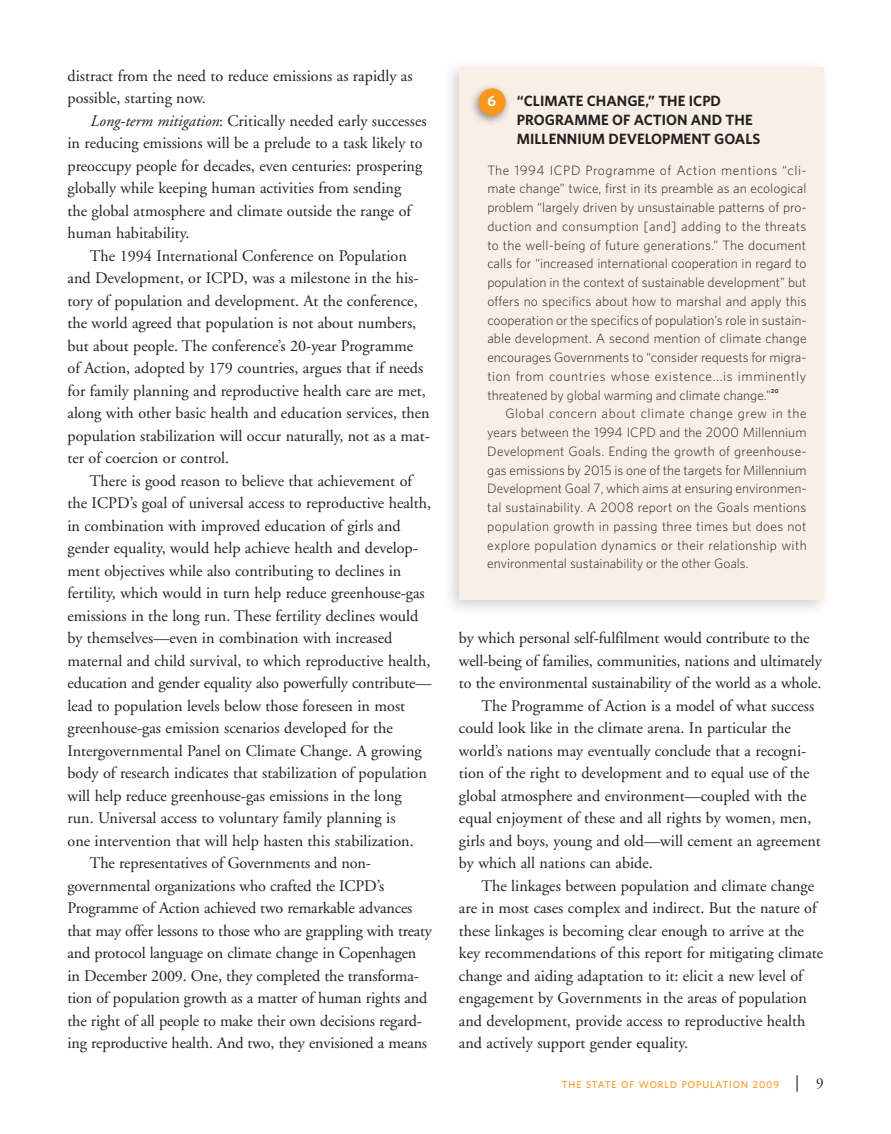
<style>
.page{position:relative;width:891px;height:1134px;background:#fff}
.page>*{position:absolute;margin:0;border:0;box-sizing:border-box;transform-origin:0 0}
.t1{font:16.2px/22.5px "Adobe Garamond";color:#231f20}
.t2{font:15px "Adobe Garamond";color:#231f20}
.t3{font:700 13.5px/18.8px "UNFPA";color:#231f20}
.t4{font:700 13.5px "UNFPA";color:#fff}
.t5{font:300 12.3px/18.8px "UNFPA";color:#231f20;text-align:justify}
.t6{font:600 9px "UNFPA";letter-spacing:.1em;color:#f8981d}
.t7{font:700 5.25px "UNFPA";color:#231f20}
.s1{font-style:italic}
</style>
<div class="page">
<svg style="left:797px;top:1075px;width:1px;height:17px"></svg>
<div style="left:442px;top:58px;width:389px;height:557px;background:#231f20;opacity:.2"></div>
<div style="left:459px;top:67px;width:365px;height:533px;background:#f8f0e7"></div>
<div style="left:468px;top:82px;width:43px;height:43px;background:#231f20;opacity:.5"></div>
<div style="left:479px;top:88px;width:27px;height:27px;background:#f8981d;border-radius:50%"></div>
<p class="t1" style="left:68px;top:65px;width:347px">distract from the need to reduce emissions as rapidly as possible, starting now.</p>
<p class="t1" style="left:68px;top:110px;width:361px;text-indent:22px"><span class="s1">Long-term mitigation</span>: Critically needed early successes in reducing emissions will be a prelude to a task likely to preoccupy people for decades, even centuries: prospering globally while keeping human activities from sending<br>the global atmosphere and climate outside the range of human habitability.</p>
<p class="t1" style="left:68px;top:245px;width:364px;text-indent:22px">The 1994 International Conference on Population and Development, or ICPD, was a milestone in the his&shy;tory of population and development. At the conference, the world agreed that population is not about numbers, but about people. The conference’s 20-year Programme<br>of Action, adopted by 179 countries, argues that if needs for family planning and reproductive health care are met, along with other basic health and education services, then population stabilization will occur naturally, not as a mat&shy;ter of coercion or control.</p>
<p class="t1" style="left:90px;top:470px;width:324px">There is good reason to believe that achievement of</p>
<p class="t1" style="left:68px;top:492px;width:365px">the ICPD’s goal of universal access to reproductive health,</p>
<p class="t1" style="left:68px;top:515px;width:335px">in combination with improved education of girls and</p>
<p class="t1" style="left:68px;top:537px;width:352px">gender equality, would help achieve health and develop-</p>
<p class="t1" style="left:68px;top:560px;width:335px">ment objectives while also contributing to declines in</p>
<p class="t1" style="left:68px;top:582px;width:359px">fertility, which would in turn help reduce greenhouse-gas</p>
<p class="t1" style="left:68px;top:605px;width:352px">emissions in the long run. These fertility declines would</p>
<p class="t1" style="left:68px;top:627px;width:326px">by themselves—even in combination with increased</p>
<p class="t1" style="left:68px;top:650px;width:365px">maternal and child survival, to which reproductive health,</p>
<p class="t1" style="left:68px;top:672px;width:365px">education and gender equality also powerfully contribute—</p>
<p class="t1" style="left:68px;top:695px;width:339px">lead to population levels below those foreseen in most</p>
<p class="t1" style="left:68px;top:717px;width:327px">greenhouse-gas emission scenarios developed for the</p>
<p class="t1" style="left:68px;top:740px;width:356px">Intergovernmental Panel on Climate Change. A growing</p>
<p class="t1" style="left:68px;top:762px;width:361px">body of research indicates that stabilization of population</p>
<p class="t1" style="left:68px;top:785px;width:336px">will help reduce greenhouse-gas emissions in the long</p>
<p class="t1" style="left:68px;top:807px;width:330px">run. Universal access to voluntary family planning is</p>
<p class="t1" style="left:68px;top:830px;width:348px">one intervention that will help hasten this stabilization.</p>
<p class="t1" style="left:90px;top:852px;width:283px">The representatives of Governments and non-</p>
<p class="t1" style="left:68px;top:875px;width:318px">governmental organizations who crafted the ICPD’s</p>
<p class="t1" style="left:68px;top:897px;width:346px">Programme of Action achieved two remarkable advances</p>
<p class="t1" style="left:68px;top:920px;width:366px">that may offer lessons to those who are grappling with treaty</p>
<p class="t1" style="left:68px;top:942px;width:350px">and protocol language on climate change in Copenhagen</p>
<p class="t1" style="left:68px;top:965px;width:353px">in December 2009. One, they completed the transforma-</p>
<p class="t1" style="left:68px;top:987px;width:361px">tion of population growth as a matter of human rights and</p>
<p class="t1" style="left:68px;top:1010px;width:356px">the right of all people to make their own decisions regard-</p>
<p class="t1" style="left:68px;top:1032px;width:361px">ing reproductive health. And two, they envisioned a means</p>
<p class="t4" style="left:487px;top:92px;width:10px">6</p>
<p class="t3" style="left:517px;top:91px;width:34px">“CLIMA</p>
<p class="t3" style="left:517px;top:91px;width:187px;text-indent:50px">TE CHANGE,” THE ICPD<br>PROGRAMME</p>
<p class="t3" style="left:612px;top:110px;width:59px">OF ACTION</p>
<p class="t3" style="left:691px;top:110px;width:62px">AND THE</p>
<p class="t3" style="left:517px;top:129px;width:41px">MI LLENNI</p>
<p class="t3" style="left:582px;top:129px;width:100px">UM DEVELOPMEN</p>
<p class="t3" style="left:702px;top:129px;width:24px">T GOA</p>
<p class="t3" style="left:745px;top:129px;width:16px">LS</p>
<p class="t5" style="left:487px;top:160px;width:321px">The 1994 ICPD Programme of Action mentions “cli&shy;mate change” twice, first in its preamble as an ecological problem “largely driven by unsustainable patterns of pro&shy;duction and consumption [and] adding to the threats to the well-being of future generations.” The document calls for “increased international cooperation in regard to population in the context of sustainable development” but offers no specifics about how to marshal and apply this cooperation or the specifics of population’s role in sustain&shy;able development. A second mention of climate change encourages Governments to “consider requests for migra&shy;tion from countries whose existence...is imminently threatened by global warming and climate change.”</p>
<p class="t7" style="left:771px;top:387px;width:9px">20</p>
<p class="t5" style="left:487px;top:404px;width:321px;text-indent:18px">Global concern about climate change grew in the years between the 1994 ICPD and the 2000 Millennium Development Goals. Ending the growth of greenhouse&shy;gas emissions by 2015 is one of the targets for Millennium Development Goal 7, which aims at ensuring environmen&shy;tal sustainability. A 2008 report on the Goals mentions population growth in passing three times but does not explore population dynamics or their relationship with environmental sustainability or the other Goals.</p>
<p class="t1" style="left:459px;top:627px;width:352px">by which personal self-fulfilment would contribute to the</p>
<p class="t1" style="left:459px;top:650px;width:364px">well-being of families, communities, nations and ultimately</p>
<p class="t1" style="left:459px;top:672px;width:364px">to the environmental sustainability of the world as a whole.</p>
<p class="t1" style="left:481px;top:695px;width:334px">The Programme of Action is a model of what success</p>
<p class="t1" style="left:459px;top:717px;width:334px">could look like in the climate arena. In particular the</p>
<p class="t1" style="left:459px;top:740px;width:349px">world’s nations may eventually conclude that a recogni-</p>
<p class="t1" style="left:459px;top:762px;width:352px">tion of the right to development and to equal use of the</p>
<p class="t1" style="left:459px;top:785px;width:349px">global atmosphere and environment—coupled with the</p>
<p class="t1" style="left:459px;top:807px;width:354px">equal enjoyment of these and all rights by women, men,</p>
<p class="t1" style="left:459px;top:830px;width:363px">girls and boys, young and old—will cement an agreement</p>
<p class="t1" style="left:459px;top:852px;width:195px">by which all nations can abide.</p>
<p class="t1" style="left:481px;top:875px;width:334px">The linkages between population and climate change</p>
<p class="t1" style="left:459px;top:897px;width:359px">are in most cases complex and indirect. But the nature of</p>
<p class="t1" style="left:459px;top:920px;width:347px">these linkages is becoming clear enough to arrive at the</p>
<p class="t1" style="left:459px;top:942px;width:366px">key recommendations of this report for mitigating climate</p>
<p class="t1" style="left:459px;top:965px;width:345px">change and aiding adaptation to it: elicit a new level of</p>
<p class="t1" style="left:459px;top:987px;width:349px">engagement by Governments in the areas of population</p>
<p class="t1" style="left:459px;top:1010px;width:348px">and development, provide access to reproductive health</p>
<p class="t1" style="left:459px;top:1032px;width:231px">and actively support gender equality.</p>
<p class="t6" style="left:562px;top:1079px;width:219px">THE STATE OF WORLD POPULATION 2009</p>
<p class="t2" style="left:816px;top:1075px;width:9px">9</p>
</div>
